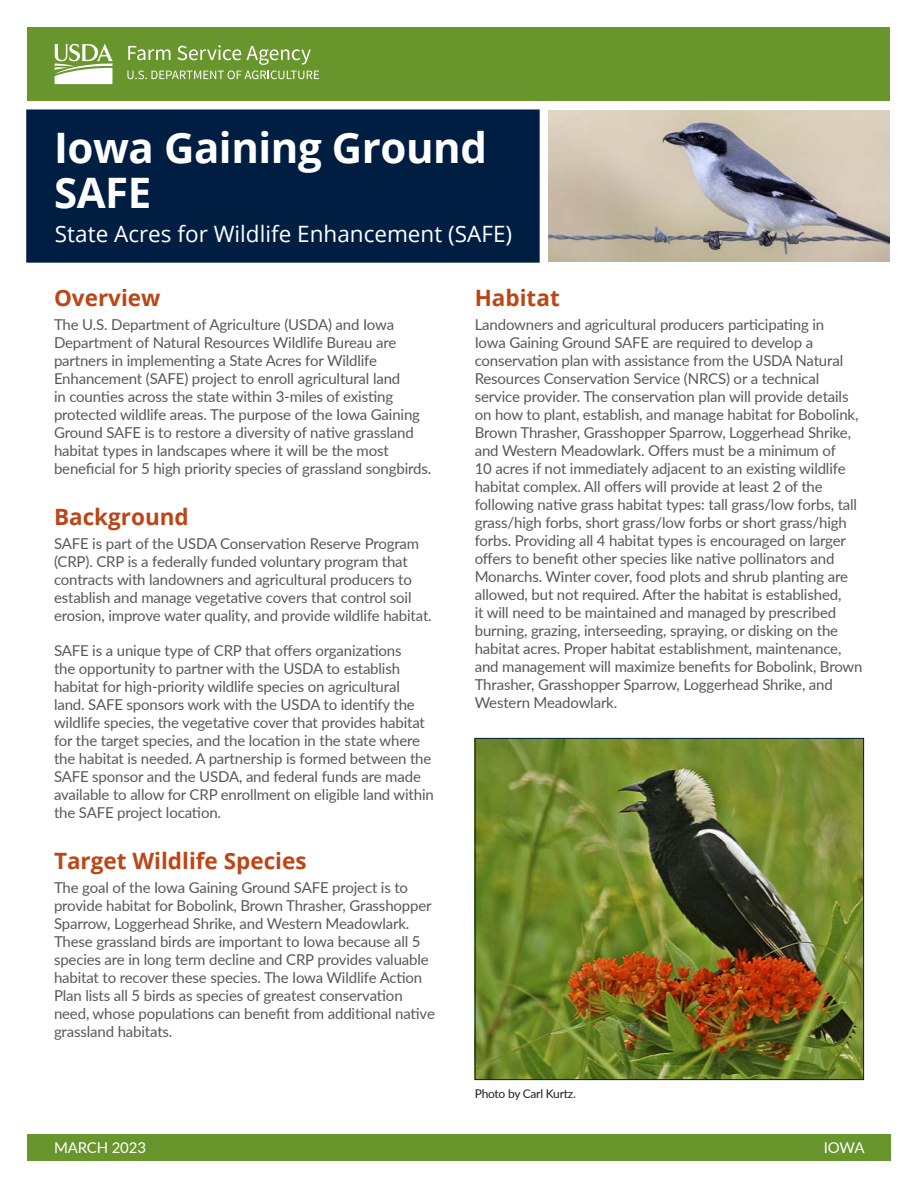
<style>
.page{position:relative;width:918px;height:1188px;background:#fff}
.page>*{position:absolute;margin:0;border:0;box-sizing:border-box;transform-origin:0 0}
.Fact_Sheet_Title{font:700 42px/45px "Open Sans";letter-spacing:-.01em;color:#fff}
.Body_Subhead{font:700 22.5px "Open Sans";color:#bc4616}
.Fact_Sheet_Subtitle{font:22.5px "Open Sans";color:#fff}
.Body_Text{font:15px/18px "Lato";letter-spacing:-.01em;color:#57585a}
.Body_Text_White{font:15px "Lato";letter-spacing:-.01em;color:#fff}
.t1{font:12px "Lato";letter-spacing:-.02em;color:#231f20}
</style>
<div class="page">
<div style="left:27px;top:1134px;width:864px;height:27px;background:#68962c"></div>
<div style="left:26px;top:109px;width:514px;height:154px;background:#001e42;border:2px solid #001e42"></div>
<div style="left:27px;top:27px;width:863px;height:74px;background:#68962c"></div>
<svg style="left:127px;top:45px;width:192px;height:34px"></svg>
<svg style="left:54px;top:44px;width:59px;height:40px"></svg>
<img style="left:549px;top:110px;width:341px;height:152px">
<img style="left:477px;top:740px;width:385px;height:338px">
<div style="left:475px;top:738px;width:389px;height:342px;border:1px solid #001e42"></div>
<h1 class="Fact_Sheet_Title" style="left:54px;top:124px;width:435px">Iowa Gaining Ground<br>SAFE</h1>
<h1 class="Fact_Sheet_Subtitle" style="left:55px;top:218px;width:459px">State Acres for Wildlife Enhancement (SAFE)</h1>
<h2 class="Body_Subhead" style="left:54px;top:282px;width:108px">Overview</h2>
<p class="Body_Text" style="left:54px;top:315px;width:379px">The U.S. Department of Agriculture (USDA) and Iowa Department of Natural Resources Wildlife Bureau are partners in implementing a State Acres for Wildlife Enhancement (SAFE) project to enroll agricultural land<br>in counties across the state within 3-miles of existing protected wildlife areas. The purpose of the Iowa Gaining Ground SAFE is to restore a diversity of native grassland habitat types in landscapes where it will be the most beneficial for 5 high priority species of grassland songbirds.</p>
<h2 class="Body_Subhead" style="left:54px;top:501px;width:136px">Background</h2>
<p class="Body_Text" style="left:54px;top:534px;width:379px">SAFE is part of the USDA Conservation Reserve Program (CRP). CRP is a federally funded voluntary program that contracts with landowners and agricultural producers to establish and manage vegetative covers that control soil erosion, improve water quality, and provide wildlife habitat.</p>
<p class="Body_Text" style="left:54px;top:641px;width:381px">SAFE is a unique type of CRP that offers organizations<br>the opportunity to partner with the USDA to establish habitat for high-priority wildlife species on agricultural land. SAFE sponsors work with the USDA to identify the wildlife species, the vegetative cover that provides habitat for the target species, and the location in the state where the habitat is needed. A partnership is formed between the SAFE sponsor and the USDA, and federal funds are made available to allow for CRP enrollment on eligible land within the SAFE project location.</p>
<h2 class="Body_Subhead" style="left:54px;top:845px;width:254px">Target Wildlife Species</h2>
<p class="Body_Text" style="left:54px;top:878px;width:382px">The goal of the Iowa Gaining Ground SAFE project is to provide habitat for Bobolink, Brown Thrasher, Grasshopper Sparrow, Loggerhead Shrike, and Western Meadowlark.<br>These grassland birds are important to Iowa because all 5 species are in long term decline and CRP provides valuable habitat to recover these species. The Iowa Wildlife Action Plan lists all 5 birds as species of greatest conservation need, whose populations can benefit from additional native grassland habitats.</p>
<h2 class="Body_Subhead" style="left:475px;top:282px;width:87px">Habitat</h2>
<p class="Body_Text" style="left:475px;top:315px;width:389px">Landowners and agricultural producers participating in<br>Iowa Gaining Ground SAFE are required to develop a conservation plan with assistance from the USDA Natural Resources Conservation Service (NRCS) or a technical service provider. The conservation plan will provide details on how to plant, establish, and manage habitat for Bobolink, Brown Thrasher, Grasshopper Sparrow, Loggerhead Shrike, and Western Meadowlark. Offers must be a minimum of<br>10 acres if not immediately adjacent to an existing wildlife habitat complex. All offers will provide at least 2 of the following native grass habitat types: tall grass/low forbs, tall grass/high forbs, short grass/low forbs or short grass/high forbs. Providing all 4 habitat types is encouraged on larger offers to benefit other species like native pollinators and Monarchs. Winter cover, food plots and shrub planting are allowed, but not required. After the habitat is established,<br>it will need to be maintained and managed by prescribed burning, grazing, interseeding, spraying, or disking on the habitat acres. Proper habitat establishment, maintenance, and management will maximize benefits for Bobolink, Brown Thrasher, Grasshopper Sparrow, Loggerhead Shrike, and Western Meadowlark.</p>
<p class="t1" style="left:475px;top:1085px;width:103px">Photo by Carl Kurtz.</p>
<p class="Body_Text_White" style="left:54px;top:1137px;width:94px">MARCH 2023</p>
<p class="Body_Text_White" style="left:824px;top:1137px;width:42px">IOWA</p>
</div>
